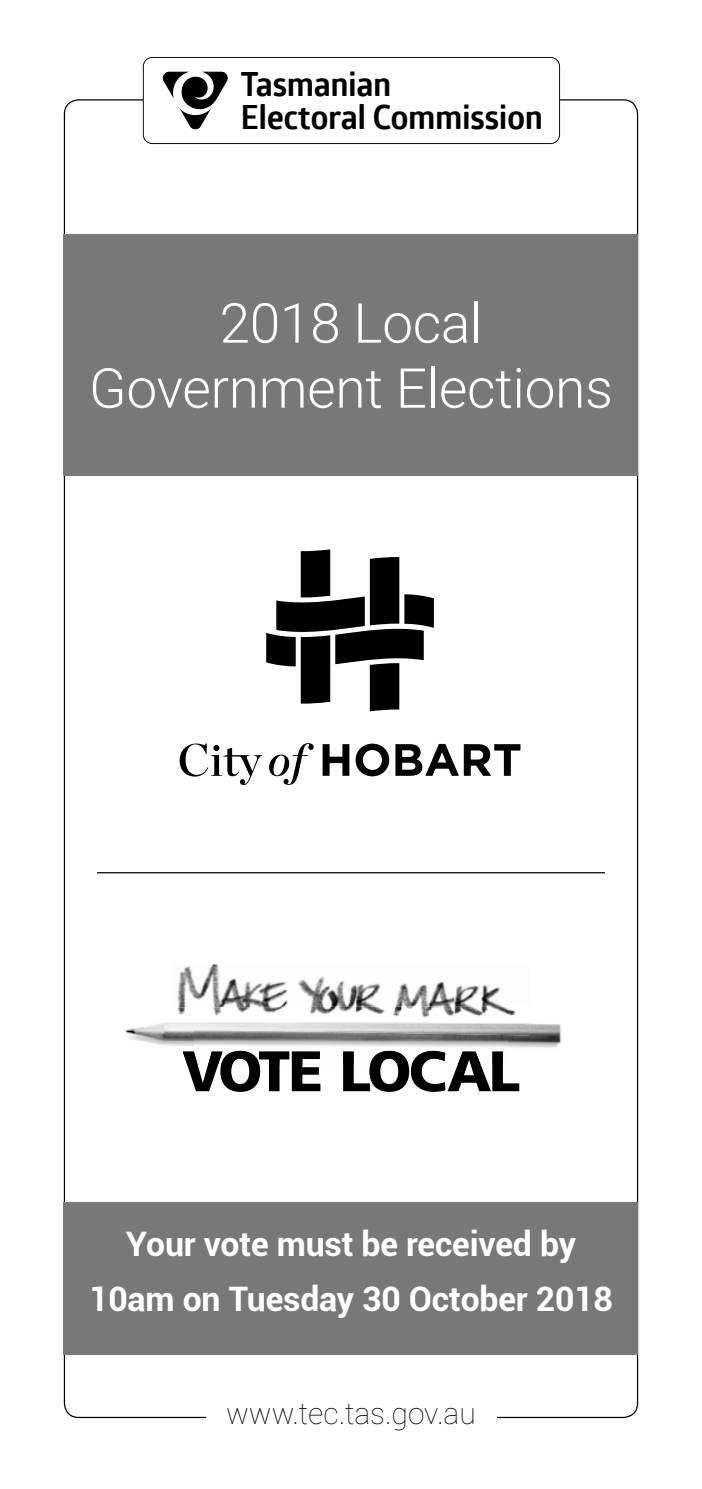
<style>
.page{position:relative;width:702px;height:1489px;background:#fff}
.page>*{position:absolute;margin:0;border:0;box-sizing:border-box;transform-origin:0 0}
.t1{font:300 55px/65px "Roboto";letter-spacing:-.005em;color:#fff;text-align:center}
.t2{font:700 33.75px/55px "Roboto";letter-spacing:-.005em;color:#fff;text-align:center}
.t3{font:700 33.25px/33px "Glober";letter-spacing:-.015em;color:#000}
.t4{font:100 30px "Roboto";color:#000}
</style>
<div class="page">
<div style="left:64px;top:234px;width:574px;height:241px;background:#787878"></div>
<div style="left:64px;top:1201px;width:574px;height:153px;background:#787878"></div>
<svg style="left:180px;top:743px;width:82px;height:42px"></svg>
<svg style="left:269px;top:743px;width:44px;height:41px"></svg>
<svg style="left:322px;top:744px;width:27px;height:31px"></svg>
<svg style="left:355px;top:743px;width:34px;height:33px"></svg>
<svg style="left:395px;top:744px;width:125px;height:31px"></svg>
<svg style="left:266px;top:549px;width:168px;height:162px"></svg>
<img style="left:177px;top:964px;width:324px;height:41px">
<svg style="left:187px;top:1065px;width:133px;height:26px"></svg>
<img style="left:508px;top:1023px;width:54px;height:25px">
<img style="left:125px;top:1022px;width:69px;height:30px">
<img style="left:194px;top:1035px;width:314px;height:30px">
<img style="left:172px;top:1005px;width:357px;height:30px">
<img style="left:183px;top:1051px;width:38px;height:14px">
<img style="left:221px;top:1050px;width:68px;height:15px">
<img style="left:292px;top:1051px;width:28px;height:13px">
<svg style="left:343px;top:1050px;width:176px;height:41px"></svg>
<hr style="left:97px;top:872px;width:508px;height:1px;background:#000">
<div style="left:143px;top:57px;width:417px;height:87px;border:1px solid #121110;border-radius:9px"></div>
<svg style="left:162px;top:72px;width:66px;height:57px"></svg>
<p class="t3" style="left:240px;top:67px;width:304px">Tasmanian<br>Electoral Commission</p>
<h1 class="t1" style="left:89px;top:288px;width:525px">2018 Local<br>Government Elections</h1>
<p class="t2" style="left:89px;top:1215px;width:525px">Your vote must be received by<br>10am on Tuesday 30 October 2018</p>
<p class="t4" style="left:226px;top:1392px;width:251px">www.tec.tas.gov.au</p>
</div>
